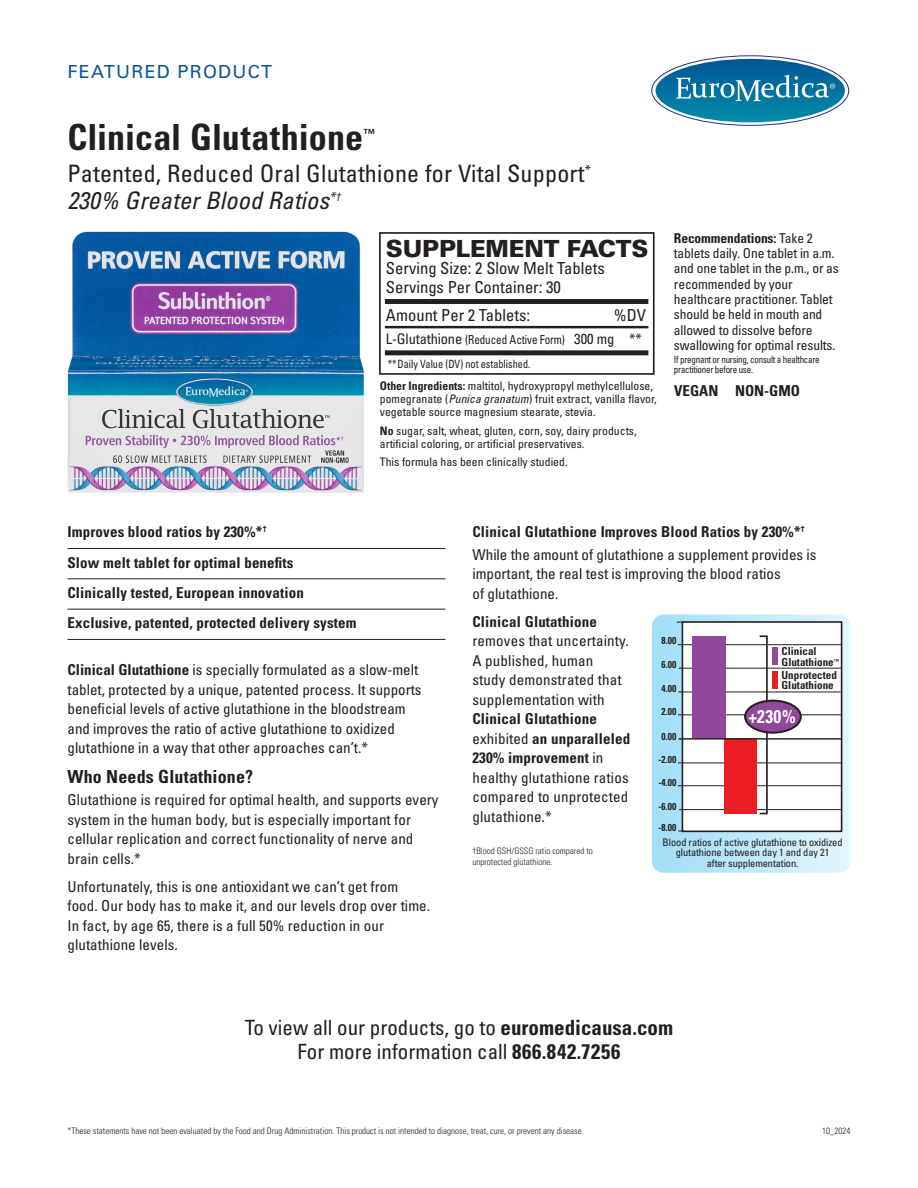
<style>
.page{position:relative;width:918px;height:1188px;background:#fff}
.page>*{position:absolute;margin:0;border:0;box-sizing:border-box;transform-origin:0 0}
.t1{font:700 condensed 36px "Univers LT Pro";color:#231f20}
.SUBHEADER{font:condensed 24px "Univers LT Pro";letter-spacing:.01em;color:#231f20}
.SUBHEADER-2{font:italic condensed 24px "Univers LT Pro";letter-spacing:.01em;color:#231f20}
.t2{font:900 23.55px "Univers LT Pro 75";letter-spacing:-.01em;color:#231f20}
.Frontside_Bullets{font:condensed 21px/24px "Univers LT Pro";color:#231f20;text-align:center}
.t3{font:700 condensed 18.3px "Univers LT Pro";color:#fff;scale:.95 1}
.DESCRIPTIVE_BOLD{font:700 condensed 18px "Univers LT Pro";letter-spacing:.01em;color:#231f20}
.t4{font:18px "Univers LT Pro 55 Roman";letter-spacing:.07em;color:#0b5696}
.t5{font:condensed 16.65px/18.6px "Univers LT Pro";color:#231f20}
.DESCRIPTIVE_COPY{font:condensed 15px/19.5px "Univers LT Pro";color:#231f20}
.DESCRIPTIVE_BOLD-2{font:condensed 15px/19.5px "Univers LT Pro";letter-spacing:.01em;color:#231f20}
.COPY_WITH_LINES_space__3__after{font:700 condensed 15px "Univers LT Pro";letter-spacing:.01em;color:#231f20}
.DESCRIPTIVE_BOLD-3{font:700 condensed 15px "Univers LT Pro";letter-spacing:.01em;color:#231f20}
.Frontside_Bullets-2{font:700 condensed 15px "Univers LT Pro";color:#231f20}
.t6{font:condensed 14.55px "Univers LT Pro";letter-spacing:-.01em;color:#231f20}
.t7{font:700 condensed 13.95px "Univers LT Pro";color:#231f20}
.t8{font:condensed 13.5px/15.3px "Univers LT Pro";letter-spacing:-.01em;color:#231f20}
.t9{font:condensed 11.7px/13px "Univers LT Pro";color:#231f20}
.t10{font:condensed 11.4px "Univers LT Pro";color:#231f20;scale:.9 1}
.t11{font:700 condensed 11.1px/10.9px "Univers LT Pro";color:#231f20}
.t12{font:condensed 10.35px/10.4px "Univers LT Pro";letter-spacing:-.01em;color:#231f20;text-align:center}
.t13{font:700 condensed 10.05px/21.8px "Univers LT Pro";color:#231f20;scale:.95 1}
.t14{font:condensed 9.9px/9.9px "Univers LT Pro";letter-spacing:-.025em;color:#231f20;scale:.9 1}
.DISCLAIMERS{font:300 condensed 9px "Univers LT Pro";color:#231f20}
.s1{font-size:12.45px}
.s2{font-weight:700}
.s3{font-style:italic}
</style>
<div class="page">
<svg style="left:652px;top:56px;width:197px;height:69px"></svg>
<svg style="left:656px;top:59px;width:189px;height:63px"></svg>
<hr style="left:68px;top:548px;width:378px;height:1px;background:#231f20">
<hr style="left:68px;top:578px;width:378px;height:1px;background:#231f20">
<hr style="left:68px;top:609px;width:378px;height:1px;background:#231f20">
<hr style="left:68px;top:639px;width:378px;height:1px;background:#231f20">
<img style="left:67px;top:231px;width:297px;height:262px">
<div style="left:379px;top:232px;width:276px;height:143px;border:2px solid #231f20"></div>
<div style="left:385px;top:299px;width:263px;height:5px;background:#231f20"></div>
<div style="left:385px;top:350px;width:263px;height:5px;background:#231f20"></div>
<hr style="left:385px;top:326px;width:263px;height:2px;background:#231f20">
<svg style="left:652px;top:615px;width:198px;height:258px;background:#b8e5f7"></svg>
<div style="left:682px;top:621px;width:160px;height:211px;background:#fff;border:2px solid #231f20"></div>
<hr style="left:678px;top:644px;width:163px;height:1px;background:#231f20">
<hr style="left:679px;top:668px;width:162px;height:1px;background:#231f20">
<hr style="left:678px;top:692px;width:163px;height:1px;background:#231f20">
<hr style="left:678px;top:714px;width:164px;height:1px;background:#231f20">
<hr style="left:678px;top:762px;width:164px;height:1px;background:#231f20">
<hr style="left:678px;top:785px;width:164px;height:1px;background:#231f20">
<hr style="left:679px;top:809px;width:163px;height:1px;background:#231f20">
<div style="left:725px;top:738px;width:32px;height:75px;background:#ed1d24"></div>
<div style="left:692px;top:636px;width:33px;height:103px;background:#8f489a"></div>
<div style="left:759px;top:635px;width:9px;height:179px;border:2px solid #231f20"></div>
<hr style="left:678px;top:738px;width:163px;height:2px;background:#231f20">
<div style="left:745px;top:701px;width:56px;height:32px;background:#8f489a;border-radius:50%"></div>
<div style="left:744px;top:700px;width:58px;height:34px;border:2px solid #231f20;border-radius:50%"></div>
<div style="left:772px;top:647px;width:6px;height:18px;background:#8f489a"></div>
<div style="left:772px;top:671px;width:6px;height:18px;background:#ed1d24"></div>
<p class="t4" style="left:68px;top:59px;width:206px">FEATURED PRODUCT</p>
<p class="t1" style="left:67px;top:115px;width:297px">Clinical Glutathione</p>
<p class="t7" style="left:364px;top:125px;width:14px">™</p>
<p class="SUBHEADER" style="left:67px;top:158px;width:525px">Patented, Reduced Oral Glutathione for Vital Support<sup>*</sup></p>
<p class="SUBHEADER-2" style="left:67px;top:185px;width:275px">230% Greater Blood Ratios<sup>*</sup><sup>†</sup></p>
<p class="t2" style="left:386px;top:232px;width:264px">SUPPLEMENT FACTS</p>
<p class="t5" style="left:386px;top:259px;width:220px">Serving Size: 2 Slow Melt Tablets<br>Servings Per Container: 30</p>
<p class="t5" style="left:386px;top:305px;width:146px">Amount Per 2 Tablets:</p>
<p class="t5" style="left:614px;top:305px;width:34px">%DV</p>
<p class="t10" style="left:388px;top:356px;width:160px">**Daily Value (DV) not established.</p>
<p class="t6" style="left:386px;top:329px;width:258px">L-Glutathione <span class="s1">(Reduced Active Form)</span> 300 mg **</p>
<p class="t9" style="left:380px;top:379px;width:278px"><span class="s2">Other Ingredients:</span> maltitol, hydroxypropyl methylcellulose, pomegranate (<span class="s3">Punica granatum</span>) fruit extract, vanilla flavor, vegetable source magnesium stearate, stevia.</p>
<p class="t9" style="left:380px;top:424px;width:258px"><span class="s2">No</span> sugar, salt, wheat, gluten, corn, soy, dairy products, artificial coloring, or artificial preservatives.</p>
<p class="t9" style="left:380px;top:455px;width:189px">This formula has been clinically studied.</p>
<p class="t8" style="left:674px;top:230px;width:166px"><span class="s2">Recommendations:</span> Take 2 tablets daily. One tablet in a.m. and one tablet in the p.m., or as recommended by your healthcare practitioner. Tablet should be held in mouth and allowed to dissolve before swallowing for optimal results.</p>
<p class="t14" style="left:674px;top:354px;width:163px">If pregnant or nursing, consult a healthcare practitioner before use.</p>
<p class="Frontside_Bullets-2" style="left:674px;top:381px;width:127px">VEGAN NON-GMO</p>
<p class="COPY_WITH_LINES_space__3__after" style="left:68px;top:523px;width:201px">Improves blood ratios by 230%*<sup>†</sup></p>
<p class="COPY_WITH_LINES_space__3__after" style="left:68px;top:553px;width:228px">Slow melt tablet for optimal benefits</p>
<p class="COPY_WITH_LINES_space__3__after" style="left:68px;top:583px;width:238px">Clinically tested, European innovation</p>
<p class="COPY_WITH_LINES_space__3__after" style="left:68px;top:614px;width:291px">Exclusive, patented, protected delivery system</p>
<p class="DESCRIPTIVE_COPY" style="left:68px;top:660px;width:356px"><span class="s2">Clinical Glutathione</span> is specially formulated as a slow-melt tablet, protected by a unique, patented process. It supports beneficial levels of active glutathione in the bloodstream and improves the ratio of active glutathione to oxidized glutathione in a way that other approaches can’t.*</p>
<p class="DESCRIPTIVE_BOLD" style="left:68px;top:766px;width:187px">Who Needs Glutathione?</p>
<p class="DESCRIPTIVE_COPY" style="left:68px;top:790px;width:373px">Glutathione is required for optimal health, and supports every system in the human body, but is especially important for cellular replication and correct functionality of nerve and brain cells.*</p>
<p class="DESCRIPTIVE_COPY" style="left:68px;top:876px;width:364px">Unfortunately, this is one antioxidant we can’t get from food. Our body has to make it, and our levels drop over time.<br>In fact, by age 65, there is a full 50% reduction in our glutathione levels.</p>
<p class="DESCRIPTIVE_BOLD-3" style="left:472px;top:523px;width:334px">Clinical Glutathione Improves Blood Ratios by 230%*<sup>†</sup></p>
<p class="DESCRIPTIVE_COPY" style="left:472px;top:544px;width:346px">While the amount of glutathione a supplement provides is important, the real test is improving the blood ratios<br>of glutathione.</p>
<p class="DESCRIPTIVE_BOLD-2" style="left:472px;top:611px;width:159px"><span class="s2">Clinical Glutathione </span>removes that uncertainty.<br>A published, human<br>study demonstrated that supplementation with<br><span class="s2">Clinical Glutathione </span>exhibited <span class="s2">an unparalleled<br>230% improvement</span> in healthy glutathione ratios compared to unprotected glutathione.*</p>
<p class="DISCLAIMERS" style="left:472px;top:845px;width:122px">†Blood GSH/GSSG ratio compared to</p>
<p class="DISCLAIMERS" style="left:472px;top:856px;width:81px">unprotected glutathione.</p>
<p class="t13" style="left:662px;top:630px;width:17px">8.00</p>
<p class="t13" style="left:662px;top:653px;width:17px">6.00</p>
<p class="t13" style="left:662px;top:677px;width:17px">4.00</p>
<p class="t13" style="left:662px;top:701px;width:17px">2.00</p>
<p class="t11" style="left:782px;top:645px;width:59px">Clinical<br>Glutathione<sup>™</sup></p>
<p class="t11" style="left:782px;top:669px;width:57px;line-height:10.4px">Unprotected<br>Glutathione</p>
<p class="t3" style="left:749px;top:705px;width:51px">+230%</p>
<p class="t13" style="left:662px;top:725px;width:17px">0.00</p>
<p class="t13" style="left:658px;top:748px;width:20px">-2.00</p>
<p class="t13" style="left:658px;top:772px;width:20px">-4.00</p>
<p class="t13" style="left:658px;top:795px;width:20px">-6.00 -8.00</p>
<p class="t12" style="left:663px;top:837px;width:181px">Blood ratios of active glutathione to oxidized glutathione between day 1 and day 21<br>after supplementation.</p>
<p class="Frontside_Bullets" style="left:245px;top:1015px;width:430px">To view all our products, go to <span class="s2">euromedicausa.com<br></span>For more information call <span class="s2">866.842.7256</span></p>
<p class="DISCLAIMERS" style="left:68px;top:1125px;width:518px">*These statements have not been evaluated by the Food and Drug Administration. This product is not intended to diagnose, treat, cure, or prevent any disease.</p>
<p class="DISCLAIMERS" style="left:822px;top:1125px;width:30px">10_2024</p>
</div>
